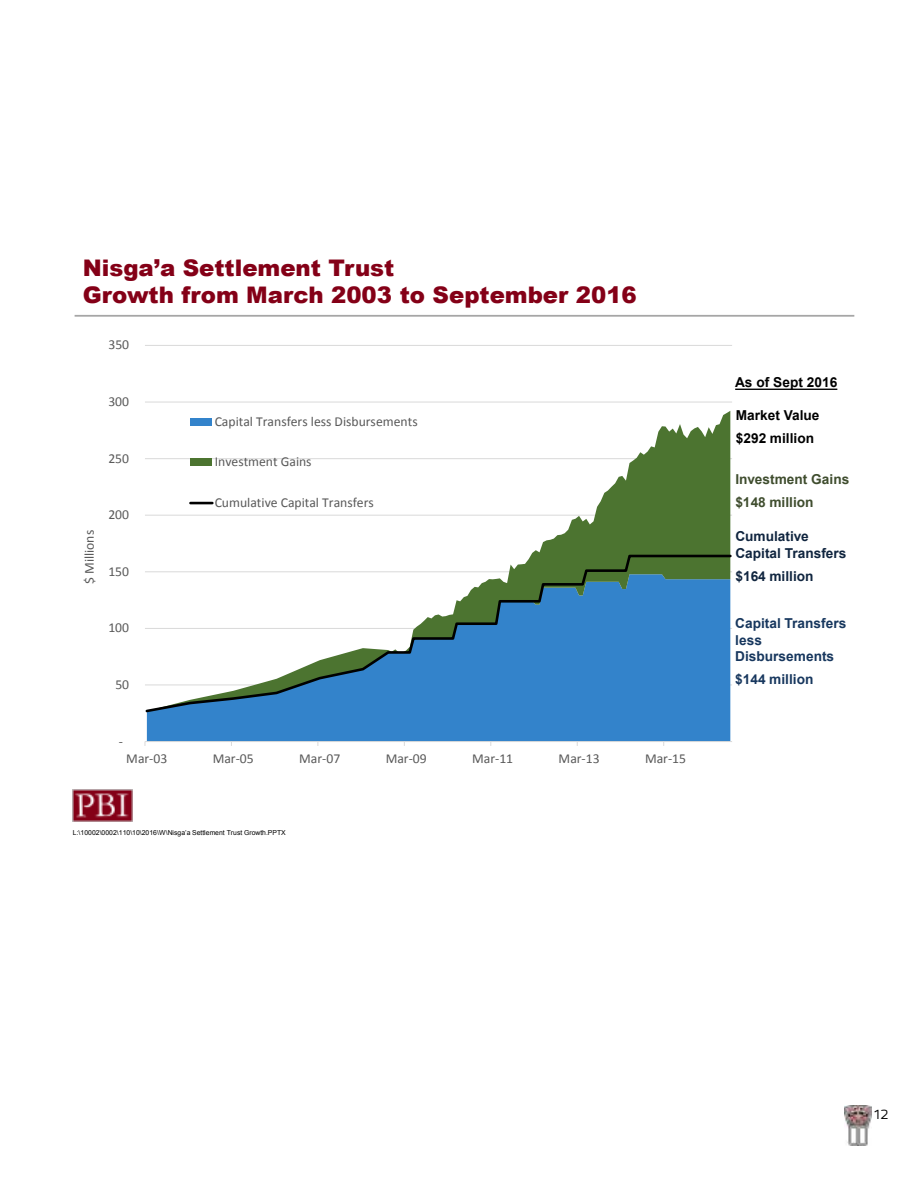
<style>
.page{position:relative;width:918px;height:1188px;background:#fff}
.page>*{position:absolute;margin:0;border:0;box-sizing:border-box;transform-origin:0 0}
.t1{font:900 22.8px/27.5px "Arial";color:#840017}
.t2{font:300 18px "Klavika";color:#000}
.t3{font:13.65px "Calibri";color:#595959}
.t4{font:700 13.65px/16.4px "Arial";color:#17375e}
.t5{font:700 13.65px/16.4px "Arial";color:#10253f}
.t6{font:700 13.65px/23.2px "Arial";color:#000}
.t7{font:700 13.65px/23.2px "Arial";color:#3f4d2e}
.t8{font:6.9px "Arial";letter-spacing:.005em;color:#000}
</style>
<div class="page">
<img style="left:73px;top:790px;width:59px;height:32px">
<hr style="left:75px;top:315px;width:779px;height:2px;background:#a6a6a6">
<svg style="left:735px;top:389px;width:102px;height:1px"></svg>
<hr style="left:145px;top:515px;width:587px;height:1px;background:#d9d9d9">
<hr style="left:145px;top:458px;width:587px;height:1px;background:#d9d9d9">
<hr style="left:145px;top:402px;width:587px;height:1px;background:#d9d9d9">
<hr style="left:145px;top:345px;width:587px;height:1px;background:#d9d9d9">
<div style="left:147px;top:714px;width:583px;height:27px;background:#3383cb"></div>
<svg style="left:147px;top:411px;width:583px;height:142px"></svg>
<hr style="left:145px;top:741px;width:587px;height:1px;background:#d9d9d9">
<svg style="left:145px;top:553px;width:587px;height:161px"></svg>
<div style="left:191px;top:418px;width:21px;height:8px;background:#3383cb"></div>
<div style="left:191px;top:459px;width:21px;height:7px;background:#4c7430"></div>
<hr style="left:190px;top:502px;width:22px;height:2px;background:#000">
<img style="left:845px;top:1105px;width:27px;height:41px">
<h1 class="t1" style="left:83px;top:253px;width:556px">Nisga’a Settlement Trust<br>Growth from March 2003 to September 2016</h1>
<p class="t3" style="left:108px;top:336px;width:22px">350</p>
<p class="t3" style="left:108px;top:393px;width:22px">300</p>
<p class="t3" style="left:108px;top:449px;width:22px">250</p>
<p class="t3" style="left:81px;top:584px;width:56px;rotate:-90deg">$ Millions</p>
<p class="t3" style="left:108px;top:506px;width:22px">200</p>
<p class="t3" style="left:108px;top:563px;width:22px">150</p>
<p class="t3" style="left:108px;top:619px;width:22px">100</p>
<p class="t3" style="left:115px;top:676px;width:15px">50</p>
<p class="t3" style="left:215px;top:413px;width:205px">Capital Transfers less Disbursements</p>
<p class="t3" style="left:215px;top:453px;width:98px">Investment Gains</p>
<p class="t3" style="left:215px;top:494px;width:161px">Cumulative Capital Transfers</p>
<p class="t3" style="left:119px;top:732px;width:6px">-</p>
<p class="t3" style="left:126px;top:750px;width:43px">Mar-03</p>
<p class="t3" style="left:213px;top:750px;width:43px">Mar-05</p>
<p class="t3" style="left:299px;top:750px;width:43px">Mar-07</p>
<p class="t3" style="left:386px;top:750px;width:43px">Mar-09</p>
<p class="t3" style="left:472px;top:750px;width:43px">Mar-11</p>
<p class="t3" style="left:559px;top:750px;width:43px">Mar-13</p>
<p class="t3" style="left:645px;top:750px;width:43px">Mar-15</p>
<p class="t8" style="left:73px;top:828px;width:214px">L:\10002\0002\110\10\2016\W\Nisga’a Settlement Trust Growth.PPTX</p>
<p class="t6" style="left:735px;top:371px;width:104px">As of Sept 2016</p>
<p class="t6" style="left:736px;top:404px;width:85px">Market Value $292 million</p>
<p class="t7" style="left:735px;top:468px;width:115px">Investment Gains $148 million</p>
<p class="t5" style="left:735px;top:529px;width:113px">Cumulative<br>Capital Transfers</p>
<p class="t5" style="left:735px;top:568px;width:80px">$164 million</p>
<p class="t4" style="left:735px;top:616px;width:113px">Capital Transfers less<br>Disbursements</p>
<p class="t4" style="left:735px;top:672px;width:80px">$144 million</p>
<h2 class="t2" style="left:874px;top:1102px;width:17px">12</h2>
</div>
